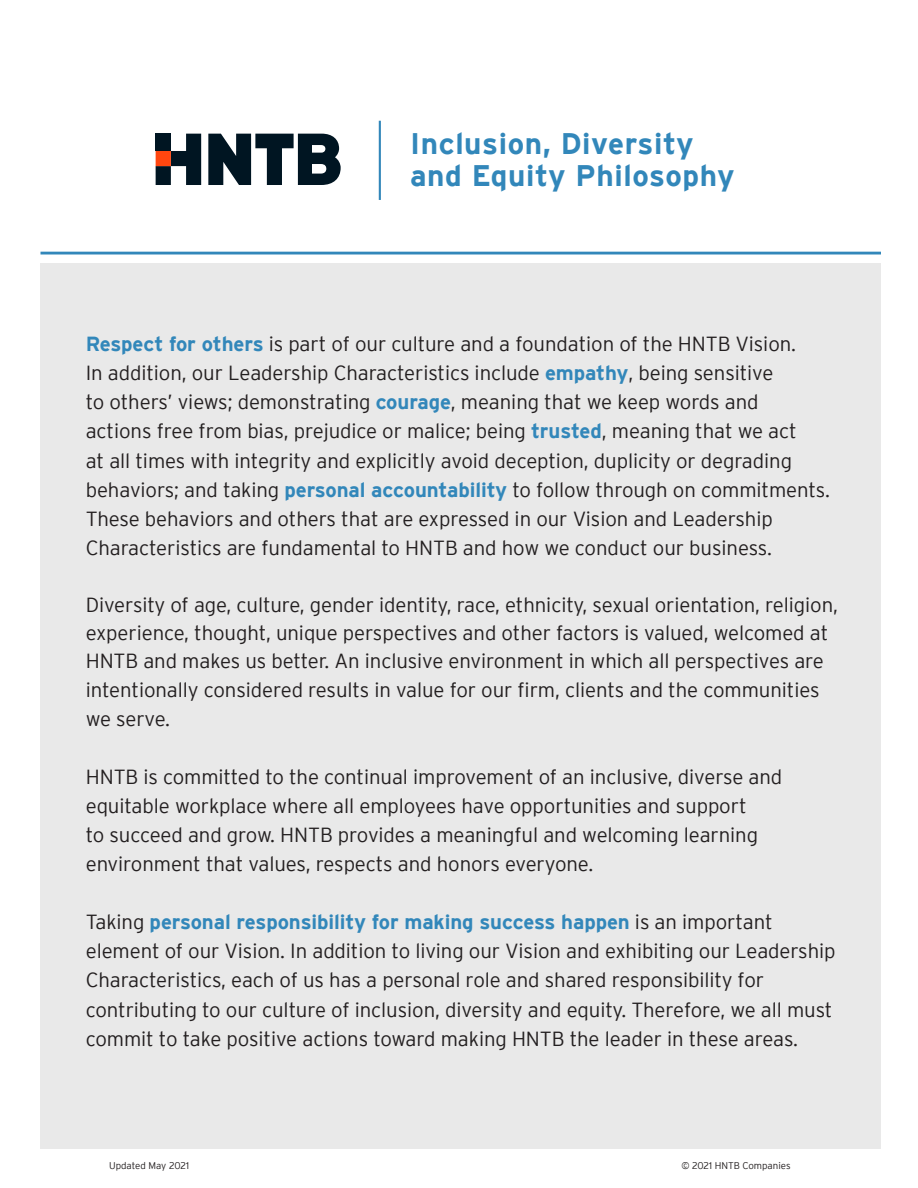
<style>
.page{position:relative;width:918px;height:1188px;background:#fff}
.page>*{position:absolute;margin:0;border:0;box-sizing:border-box;transform-origin:0 0}
.t1{font:700 29.7px/31.8px "Interstate";letter-spacing:.02em;color:#3287ba}
.t2{font:300 20.4px/29.2px "Interstate";letter-spacing:-.005em;color:#231f20}
.t3{font:300 9.75px "Interstate";color:#231f20}
.s1{font-weight:700;color:#3287ba}
</style>
<div class="page">
<hr style="left:40px;top:252px;width:841px;height:2px;background:#3287ba">
<div style="left:156px;top:166px;width:15px;height:19px;background:#001522"></div>
<svg style="left:171px;top:134px;width:30px;height:51px"></svg>
<div style="left:156px;top:134px;width:15px;height:17px;background:#001522"></div>
<div style="left:156px;top:151px;width:15px;height:15px;background:#ff460f"></div>
<svg style="left:208px;top:134px;width:133px;height:51px"></svg>
<hr style="left:379px;top:121px;width:2px;height:79px;background:#3287ba">
<div style="left:40px;top:263px;width:841px;height:886px;background:#e9e9e9"></div>
<p class="t1" style="left:410px;top:128px;width:326px">Inclusion, Diversity and Equity Philosophy</p>
<p class="t2" style="left:86px;top:329px;width:746px"><span class="s1">Respect for others</span> is part of our culture and a foundation of the HNTB Vision.<br>In addition, our Leadership Characteristics include <span class="s1">empathy</span>, being sensitive<br>to others’ views; demonstrating <span class="s1">courage</span>, meaning that we keep words and<br>actions free from bias, prejudice or malice; being <span class="s1">trusted</span>, meaning that we act<br>at all times with integrity and explicitly avoid deception, duplicity or degrading behaviors; and taking <span class="s1">personal accountability</span> to follow through on commitments.<br>These behaviors and others that are expressed in our Vision and Leadership Characteristics are fundamental to HNTB and how we conduct our business.</p>
<p class="t2" style="left:86px;top:590px;width:754px;line-height:28.5px">Diversity of age, culture, gender identity, race, ethnicity, sexual orientation, religion, experience, thought, unique perspectives and other factors is valued, welcomed at HNTB and makes us better. An inclusive environment in which all perspectives are intentionally considered results in value for our firm, clients and the communities we serve.</p>
<p class="t2" style="left:86px;top:762px;width:698px">HNTB is committed to the continual improvement of an inclusive, diverse and equitable workplace where all employees have opportunities and support<br>to succeed and grow. HNTB provides a meaningful and welcoming learning environment that values, respects and honors everyone.</p>
<p class="t2" style="left:86px;top:907px;width:751px">Taking <span class="s1">personal responsibility for making success happen</span> is an important element of our Vision. In addition to living our Vision and exhibiting our Leadership Characteristics, each of us has a personal role and shared responsibility for contributing to our culture of inclusion, diversity and equity. Therefore, we all must commit to take positive actions toward making HNTB the leader in these areas.</p>
<p class="t3" style="left:109px;top:1160px;width:81px">Updated May 2021</p>
<p class="t3" style="left:681px;top:1160px;width:111px">© 2021 HNTB Companies</p>
</div>
